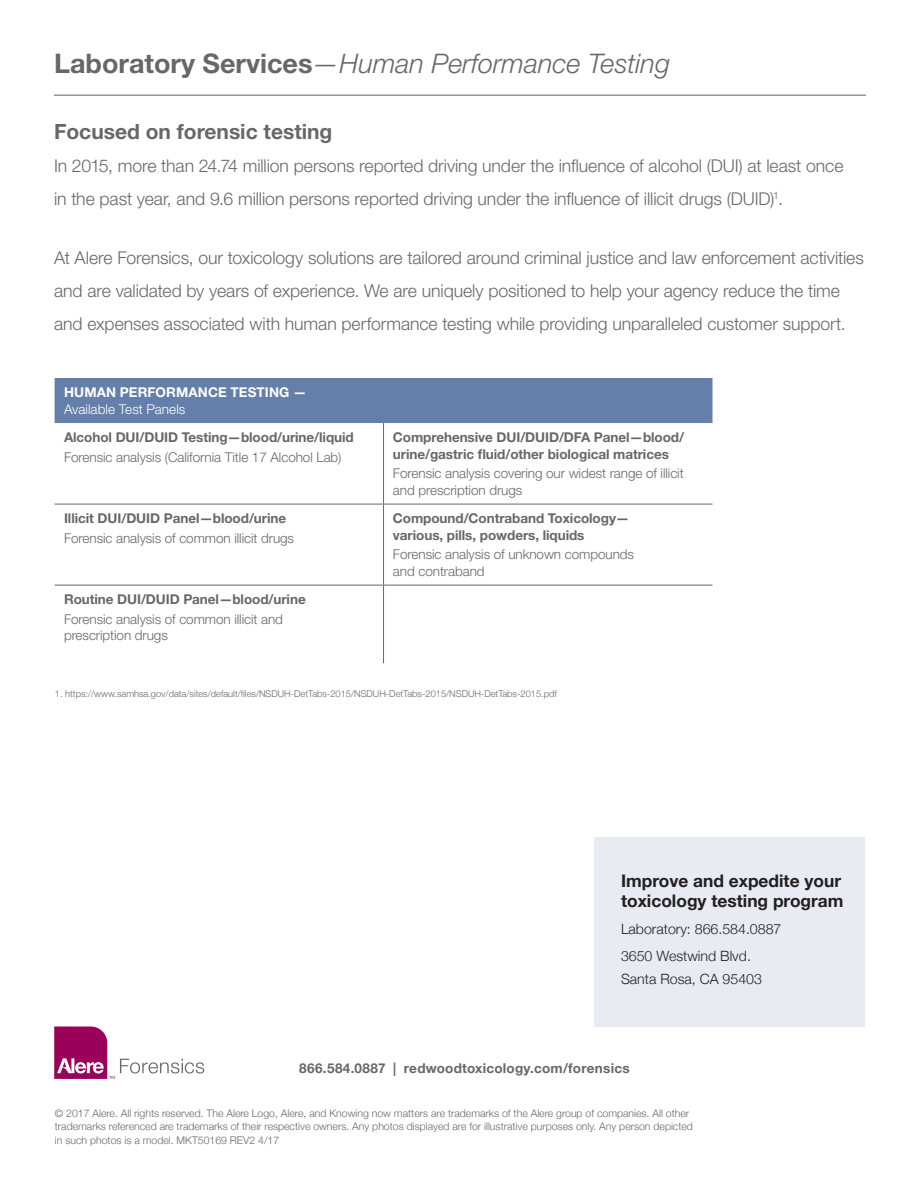
<style>
.page{position:relative;width:918px;height:1188px;background:#fff}
.page>*{position:absolute;margin:0;border:0;box-sizing:border-box;transform-origin:0 0}
._02_BodyText_Title_B{font:italic 300 27px "Helvetica Neue LT Std";color:#67676a}
._03_ColumnText_Bold{font:700 21px "Helvetica Neue LT Std";color:#67676a}
._02_BodyText{font:300 17.7px/32.8px "Helvetica Neue LT Std";letter-spacing:-.005em;color:#67676a}
._04_Info_Block_Bold{font:700 17.4px/20.4px "Helvetica Neue";color:#231f20}
._04_Info_Block{font:300 14.1px "Helvetica Neue";color:#231f20}
.t1{font:300 13.5px/19.5px "Helvetica Neue LT Std";letter-spacing:-.005em;color:#67676a}
.t2{font:700 13.5px/16.5px "Helvetica Neue LT Std";letter-spacing:-.005em;color:#67676a}
._06_Footer_Bold{font:700 13.5px "Helvetica Neue";letter-spacing:.02em;color:#67676a}
.Head_1{font:700 13.5px/16.5px "Helvetica Neue LT Std";letter-spacing:.01em;color:#fff}
._05_CopyrightText{font:300 10.5px/13.5px "Helvetica Neue";color:#67676a}
._05_CopyrightText-2{font:300 9.3px "Helvetica Neue";color:#67676a}
.s1{font-weight:700;font-style:normal}
.s2{font-weight:300}
.s3{font-weight:700}
</style>
<div class="page">
<hr style="left:54px;top:94px;width:812px;height:2px;background:#8f9194">
<div style="left:594px;top:837px;width:270px;height:189px;background:#e8ebf2"></div>
<svg style="left:54px;top:1026px;width:150px;height:53px"></svg>
<div style="left:55px;top:378px;width:657px;height:45px;background:#657fab"></div>
<hr style="left:383px;top:423px;width:1px;height:81px;background:#67676a">
<hr style="left:383px;top:504px;width:1px;height:81px;background:#67676a">
<hr style="left:383px;top:585px;width:1px;height:78px;background:#67676a">
<hr style="left:55px;top:504px;width:329px;height:1px;background:#67676a">
<hr style="left:384px;top:504px;width:328px;height:1px;background:#67676a">
<hr style="left:55px;top:585px;width:329px;height:1px;background:#67676a">
<hr style="left:384px;top:585px;width:328px;height:1px;background:#67676a">
<p class="_02_BodyText_Title_B" style="left:54px;top:48px;width:618px"><span class="s1">Laboratory Services</span>—Human Performance Testing</p>
<p class="_03_ColumnText_Bold" style="left:54px;top:119px;width:280px">Focused on forensic testing</p>
<p class="_02_BodyText" style="left:54px;top:149px;width:791px">In 2015, more than 24.74 million persons reported driving under the influence of alcohol (DUI) at least once in the past year, and 9.6 million persons reported driving under the influence of illicit drugs (DUID)<sup>1</sup>.</p>
<p class="_02_BodyText" style="left:54px;top:241px;width:811px">At Alere Forensics, our toxicology solutions are tailored around criminal justice and law enforcement activities and are validated by years of experience. We are uniquely positioned to help your agency reduce the time and expenses associated with human performance testing while providing unparalleled customer support.</p>
<p class="Head_1" style="left:64px;top:384px;width:244px">HUMAN PERFORMANCE TESTING —<br><span class="s2">Available Test Panels</span></p>
<p class="t1" style="left:64px;top:427px;width:291px"><span class="s3">Alcohol DUI/DUID Testing—blood/urine/liquid<br></span>Forensic analysis (California Title 17 Alcohol Lab)</p>
<p class="t2" style="left:393px;top:429px;width:293px">Comprehensive DUI/DUID/DFA Panel—blood/ urine/gastric fluid/other biological matrices</p>
<p class="t1" style="left:393px;top:465px;width:292px;line-height:16.5px">Forensic analysis covering our widest range of illicit and prescription drugs</p>
<p class="t1" style="left:64px;top:508px;width:232px"><span class="s3">Illicit DUI/DUID Panel—blood/urine<br></span>Forensic analysis of common illicit drugs</p>
<p class="t2" style="left:393px;top:510px;width:238px">Compound/Contraband Toxicology— various, pills, powders, liquids</p>
<p class="t1" style="left:393px;top:546px;width:243px;line-height:16.5px">Forensic analysis of unknown compounds and contraband</p>
<p class="t1" style="left:64px;top:589px;width:243px"><span class="s3">Routine DUI/DUID Panel—blood/urine<br></span>Forensic analysis of common illicit and</p>
<p class="t1" style="left:64px;top:625px;width:105px">prescription drugs</p>
<p class="_05_CopyrightText-2" style="left:55px;top:687px;width:504px">1. https://www.samhsa.gov/data/sites/default/files/NSDUH-DetTabs-2015/NSDUH-DetTabs-2015/NSDUH-DetTabs-2015.pdf</p>
<p class="_04_Info_Block_Bold" style="left:621px;top:871px;width:224px">Improve and expedite your toxicology testing program</p>
<p class="_04_Info_Block" style="left:621px;top:917px;width:162px">Laboratory: 866.584.0887</p>
<p class="_04_Info_Block" style="left:621px;top:944px;width:131px">3650 Westwind Blvd.</p>
<p class="_04_Info_Block" style="left:621px;top:968px;width:143px">Santa Rosa, CA 95403</p>
<p class="_06_Footer_Bold" style="left:299px;top:1058px;width:332px">866.584.0887 | redwoodtoxicology.com/forensics</p>
<p class="_05_CopyrightText" style="left:55px;top:1106px;width:640px">© 2017 Alere. All rights reserved. The Alere Logo, Alere, and Knowing now matters are trademarks of the Alere group of companies. All other trademarks referenced are trademarks of their respective owners. Any photos displayed are for illustrative purposes only. Any person depicted in such photos is a model. MKT50169 REV2 4/17</p>
</div>
